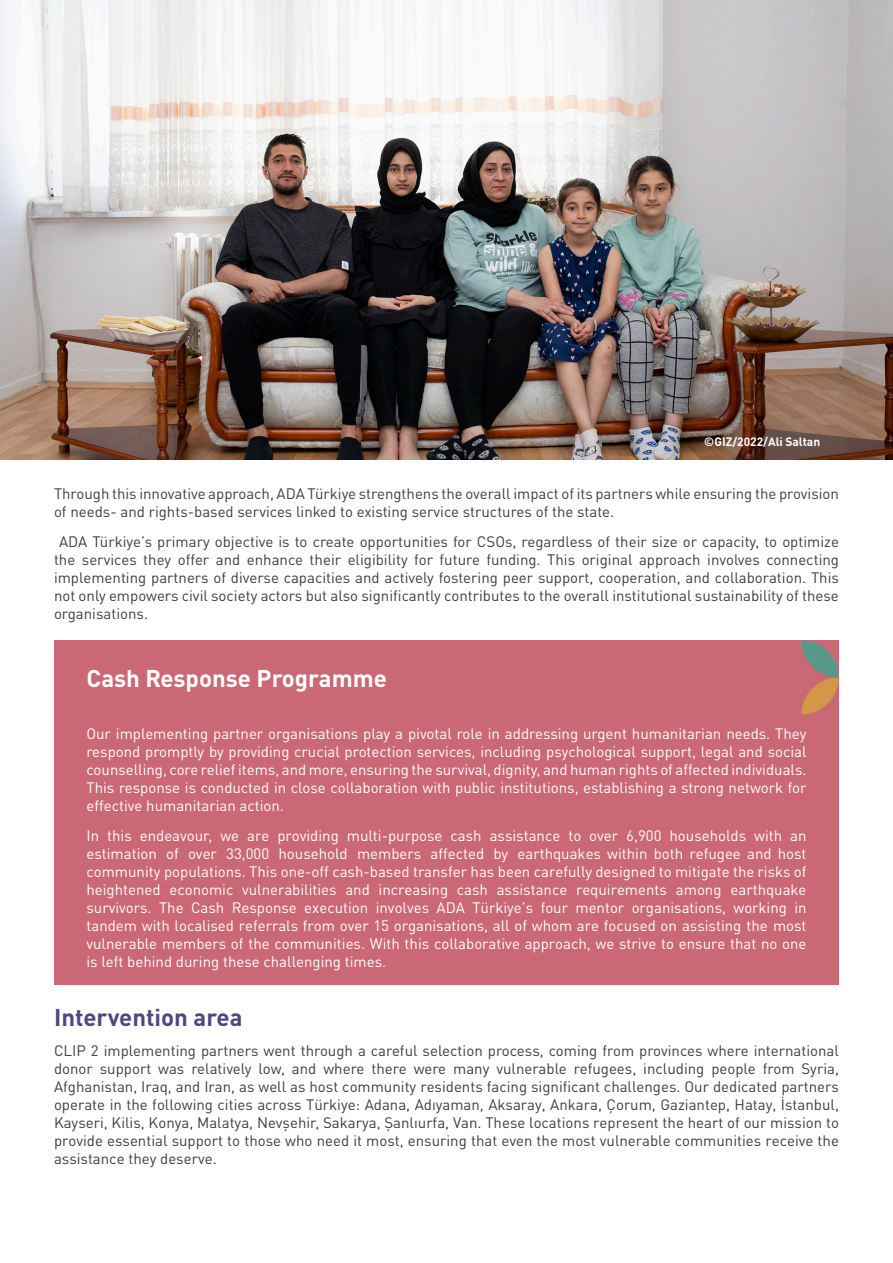
<style>
.page{position:relative;width:893px;height:1263px;background:#fff}
.page>*{position:absolute;margin:0;border:0;box-sizing:border-box;transform-origin:0 0}
.t1{font:700 24px "DIN Pro";color:#fff}
.t2{font:700 24px "DIN Pro";color:#544580}
.t3{font:15px/18px "DIN Pro";color:#3e3e3f;text-align:justify}
.t4{font:15px/18px "DIN Pro";color:#fff;text-align:justify}
.t5{font:700 12px "DIN Pro";color:#fff}
</style>
<div class="page">
<img style="left:0;top:0;width:893px;height:459px">
<div style="left:54px;top:640px;width:785px;height:345px;background:#cb6875"></div>
<svg style="left:801px;top:640px;width:38px;height:74px"></svg>
<p class="t5" style="left:704px;top:432px;width:117px">©GIZ/2022/Ali Saltan</p>
<p class="t3" style="left:54px;top:484px;width:786px">Through this innovative approach, ADA Türkiye strengthens the overall impact of its partners while ensuring the provision of needs- and rights-based services linked to existing service structures of the state.</p>
<p class="t3" style="left:54px;top:532px;width:786px;text-indent:5px">ADA Türkiye’s primary objective is to create opportunities for CSOs, regardless of their size or capacity, to optimize the services they offer and enhance their eligibility for future funding. This original approach involves connecting implementing partners of diverse capacities and actively fostering peer support, cooperation, and collaboration. This not only empowers civil society actors but also significantly contributes to the overall institutional sustainability of these organisations.</p>
<p class="t1" style="left:86px;top:660px;width:302px">Cash Response Programme</p>
<p class="t4" style="left:86px;top:724px;width:722px">Our implementing partner organisations play a pivotal role in addressing urgent humanitarian needs. They respond promptly by providing crucial protection services, including psychological support, legal and social counselling, core relief items, and more, ensuring the survival, dignity, and human rights of affected individuals.<br>This response is conducted in close collaboration with public institutions, establishing a strong network for effective humanitarian action.</p>
<p class="t4" style="left:86px;top:826px;width:722px">In this endeavour, we are providing multi-purpose cash assistance to over 6,900 households with an estimation of over 33,000 household members affected by earthquakes within both refugee and host community populations. This one-off cash-based transfer has been carefully designed to mitigate the risks of heightened economic vulnerabilities and increasing cash assistance requirements among earthquake survivors. The Cash Response execution involves ADA Türkiye’s four mentor organisations, working in tandem with localised referrals from over 15 organisations, all of whom are focused on assisting the most vulnerable members of the communities. With this collaborative approach, we strive to ensure that no one is left behind during these challenging times.</p>
<p class="t2" style="left:54px;top:999px;width:190px">Intervention area</p>
<p class="t3" style="left:54px;top:1041px;width:786px">CLIP 2 implementing partners went through a careful selection process, coming from provinces where international donor support was relatively low, and where there were many vulnerable refugees, including people from Syria, Afghanistan, Iraq, and Iran, as well as host community residents facing significant challenges. Our dedicated partners operate in the following cities across Türkiye: Adana, Adıyaman, Aksaray, Ankara, Çorum, Gaziantep, Hatay, İstanbul, Kayseri, Kilis, Konya, Malatya, Nevşehir, Sakarya, Şanlıurfa, Van. These locations represent the heart of our mission to provide essential support to those who need it most, ensuring that even the most vulnerable communities receive the assistance they deserve.</p>
</div>
